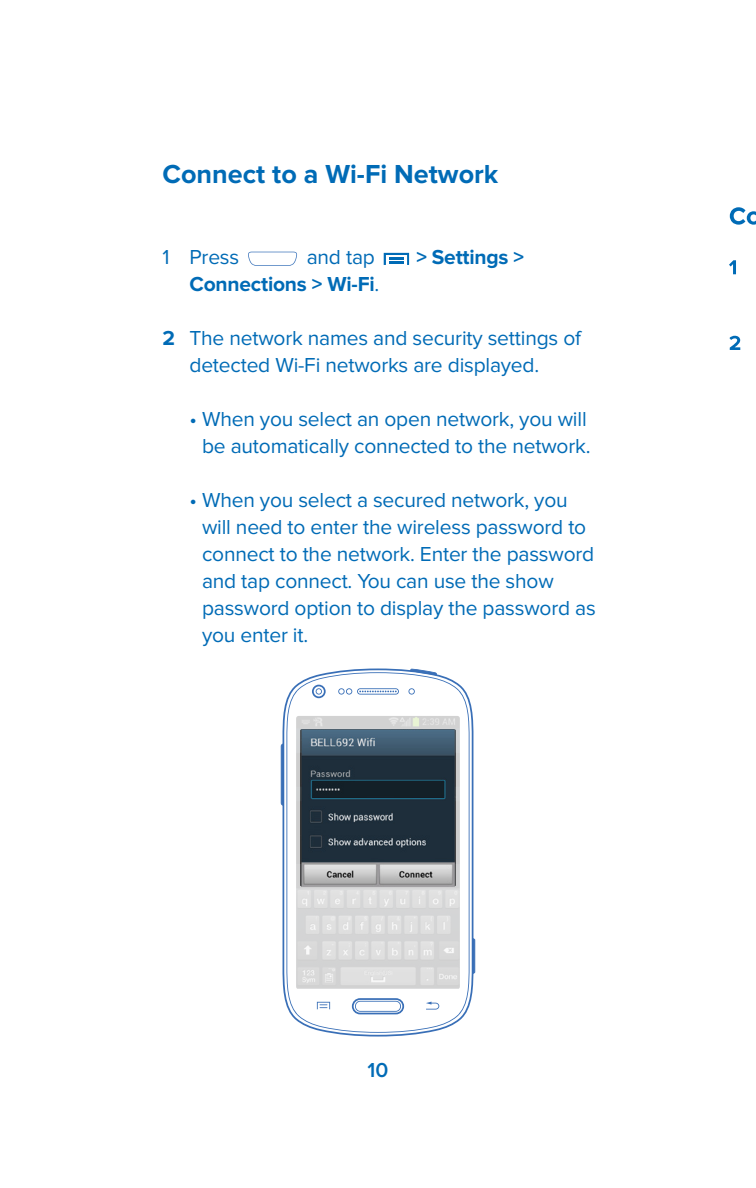
<style>
.page{position:relative;width:756px;height:1188px;background:#fff}
.page>*{position:absolute;margin:0;border:0;box-sizing:border-box;transform-origin:0 0}
.t1{font:700 27px "Proxima Nova";color:#006bb6}
.t2{font:21px/27px "Proxima Nova";letter-spacing:-.01em;color:#006bb6}
.t3{font:700 21px "Proxima Nova";letter-spacing:-.01em;color:#006bb6}
.t4{font:600 21px "Proxima Nova";color:#006bb6}
.s1{font-weight:400}
.s2{font-weight:700}
</style>
<div class="page">
<svg style="left:248px;top:252px;width:49px;height:14px"></svg>
<svg style="left:384px;top:253px;width:25px;height:12px"></svg>
<svg style="left:729px;top:260px;width:7px;height:14px"></svg>
<svg style="left:729px;top:336px;width:11px;height:14px"></svg>
<svg style="left:730px;top:207px;width:26px;height:18px"></svg>
<svg style="left:283px;top:669px;width:190px;height:368px"></svg>
<svg style="left:286px;top:672px;width:184px;height:361px"></svg>
<svg style="left:312px;top:685px;width:14px;height:13px"></svg>
<svg style="left:339px;top:689px;width:12px;height:5px"></svg>
<svg style="left:408px;top:688px;width:7px;height:7px"></svg>
<svg style="left:409px;top:689px;width:5px;height:5px"></svg>
<div style="left:357px;top:688px;width:42px;height:7px;background:#4e7ebe;border-radius:3px"></div>
<svg style="left:358px;top:689px;width:40px;height:5px"></svg>
<svg style="left:359px;top:691px;width:38px;height:1px"></svg>
<svg style="left:352px;top:998px;width:52px;height:16px"></svg>
<svg style="left:426px;top:1002px;width:13px;height:8px"></svg>
<svg style="left:317px;top:1002px;width:13px;height:7px"></svg>
<svg style="left:281px;top:743px;width:3px;height:63px"></svg>
<svg style="left:472px;top:938px;width:3px;height:36px"></svg>
<svg style="left:410px;top:669px;width:27px;height:6px"></svg>
<img style="left:296px;top:716px;width:164px;height:273px">
<img style="left:300px;top:729px;width:156px;height:158px">
<p class="t1" style="left:163px;top:159px;width:337px">Connect to a Wi-Fi Network</p>
<p class="t2" style="left:163px;top:244px;width:78px">1 Press</p>
<p class="t2" style="left:307px;top:244px;width:70px">and tap</p>
<p class="t3" style="left:416px;top:245px;width:109px">&gt; Settings &gt;</p>
<p class="t3" style="left:190px;top:272px;width:191px">Connections &gt; Wi-Fi<span class="s1">.</span></p>
<p class="t2" style="left:190px;top:325px;width:393px;text-indent:-27px"><span class="s2">2</span> The network names and security settings of detected Wi-Fi networks are displayed.</p>
<p class="t2" style="left:190px;top:406px;width:403px;text-align:center">• When you select an open network, you will be automatically connected to the network.</p>
<p class="t2" style="left:202px;top:487px;width:395px;text-indent:-13px">• When you select a secured network, you will need to enter the wireless password to connect to the network. Enter the password and tap connect. You can use the show password option to display the password as you enter it.</p>
<p class="t4" style="left:368px;top:1058px;width:22px">10</p>
</div>
